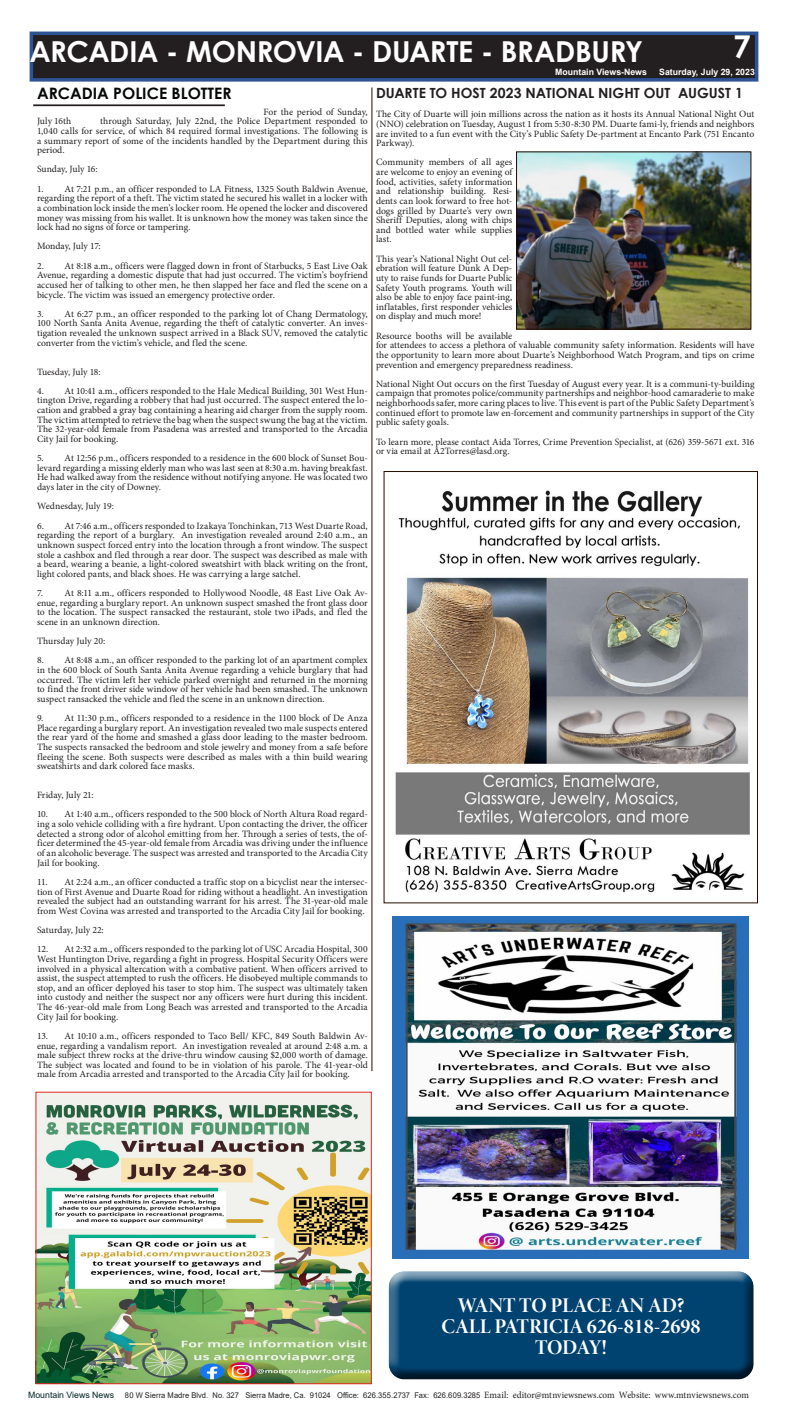
<style>
.page{position:relative;width:788px;height:1418px;background:#fff}
.page>*{position:absolute;margin:0;border:0;box-sizing:border-box;transform-origin:0 0}
.t1{font:700 31.5px "Century Gothic";color:#fff}
.Sub_1{font:700 28.88px "Century Gothic";letter-spacing:-.015em;color:#fff}
.t2{font:21px/21px "Minion Pro Bold Disp";color:#fff;text-align:center}
.t3{font:700 15.75px "Century Gothic";color:#060808}
.t4{font:700 14px "Century Gothic";color:#231f20}
.t5{font:9.62px/9.6px "Minion Pro";color:#231f20;text-align:justify}
.t6{font:700 8.75px "Arial";color:#fffefc}
.Sub_1-2{font:7.88px "Arial";letter-spacing:.01em;color:#231f20;scale:.96 1}
.s1{font-size:8.75px;color:#042525}
.s2{font-family:"Minion Pro";font-size:9.62px}
</style>
<div class="page">
<div style="left:31px;top:33px;width:725px;height:47px;background:#231f20"></div>
<div style="left:30px;top:32px;width:728px;height:50px;border:4px solid #2d5296"></div>
<hr style="left:33px;top:104px;width:192px;height:2px;background:#231f20">
<img style="left:38px;top:1094px;width:331px;height:287px">
<img style="left:518px;top:154px;width:231px;height:173px">
<div style="left:516px;top:152px;width:235px;height:177px;border:1px solid #270a00"></div>
<hr style="left:371px;top:87px;width:1px;height:984px;background:#270a00">
<img style="left:395px;top:490px;width:355px;height:403px">
<img style="left:393px;top:916px;width:355px;height:342px">
<div style="left:388px;top:1271px;width:366px;height:97px;background:#fff;opacity:.75"></div>
<div style="left:388px;top:1274px;width:366px;height:106px;background:#231f20;opacity:.75"></div>
<p class="Sub_1" style="left:30px;top:30px;width:615px">ARCADIA - MONROVIA - DUARTE - BRADBURY</p>
<p class="t1" style="left:733px;top:22px;width:19px">7</p>
<p class="t3" style="left:37px;top:82px;width:196px">ARCADIA POLICE BLOTTER</p>
<p class="t4" style="left:376px;top:82px;width:368px">DUARTE TO HOST 2023 NATIONAL NIGHT OUT AUGUST 1</p>
<p class="t5" style="left:376px;top:109px;width:380px">The City of Duarte will join millions across the nation as it hosts its Annual National Night Out (NNO) celebration on Tuesday, August 1 from 5:30-8:30 PM. Duarte fami-ly, friends and neighbors are invited to a fun event with the City’s Public Safety De-partment at Encanto Park (751 Encanto Parkway).</p>
<p class="t5" style="left:376px;top:158px;width:138px">Community members of all ages are welcome to enjoy an evening of food, activities, safety information and relationship building. Resi&shy;dents can look forward to free hot&shy;dogs grilled by Duarte’s very own Sheriff Deputies, along with chips and bottled water while supplies last.</p>
<p class="t5" style="left:376px;top:254px;width:138px">This year’s National Night Out cel&shy;ebration will feature Dunk A Dep&shy;uty to raise funds for Duarte Public Safety Youth programs. Youth will also be able to enjoy face paint-ing, inflatables, first responder vehicles on display and much more!</p>
<p class="t5" style="left:376px;top:331px;width:380px;text-align:left">Resource booths will be available<br>for attendees to access a plethora of valuable community safety information. Residents will have the opportunity to learn more about Duarte’s Neighborhood Watch Program, and tips on crime prevention and emergency preparedness readiness.</p>
<p class="t5" style="left:376px;top:379px;width:380px">National Night Out occurs on the first Tuesday of August every year. It is a communi-ty-building campaign that promotes police/community partnerships and neighbor-hood camaraderie to make neighborhoods safer, more caring places to live. This event is part of the Public Safety Department’s continued effort to promote law en-forcement and community partnerships in support of the City public safety goals.</p>
<p class="t5" style="left:376px;top:437px;width:380px">To learn more, please contact Aida Torres, Crime Prevention Specialist, at (626) 359-5671 ext. 316 or via email at A2Torres@lasd.org.</p>
<p class="t6" style="left:555px;top:66px;width:93px">Mountain Views-News</p>
<p class="t6" style="left:659px;top:66px;width:97px">Saturday, July 29, 2023</p>
<p class="t5" style="left:263px;top:107px;width:106px">For the period of Sunday,</p>
<p class="t5" style="left:37px;top:116px;width:332px;text-indent:63px">through Saturday, July 22nd, the Police Department responded to 1,040 calls for service, of which 84 required formal investigations. The following is a summary report of some of the incidents handled by the Department during this period.</p>
<p class="t5" style="left:37px;top:164px;width:62px">Sunday, July 16:</p>
<p class="t5" style="left:37px;top:184px;width:332px">1. At 7:21 p.m., an officer responded to LA Fitness, 1325 South Baldwin Avenue, regarding the report of a theft. The victim stated he secured his wallet in a locker with a combination lock inside the men’s locker room. He opened the locker and discovered money was missing from his wallet. It is unknown how the money was taken since the lock had no signs of force or tampering.</p>
<p class="t5" style="left:37px;top:241px;width:65px">Monday, July 17:</p>
<p class="t5" style="left:37px;top:261px;width:332px">2. At 8:18 a.m., officers were flagged down in front of Starbucks, 5 East Live Oak Avenue, regarding a domestic dispute that had just occurred. The victim’s boyfriend accused her of talking to other men, he then slapped her face and fled the scene on a bicycle. The victim was issued an emergency protective order.</p>
<p class="t5" style="left:37px;top:309px;width:332px">3. At 6:27 p.m., an officer responded to the parking lot of Chang Dermatology, 100 North Santa Anita Avenue, regarding the theft of catalytic converter. An inves&shy;tigation revealed the unknown suspect arrived in a Black SUV, removed the catalytic converter from the victim’s vehicle, and fled the scene.</p>
<p class="t5" style="left:37px;top:367px;width:65px">Tuesday, July 18:</p>
<p class="t5" style="left:37px;top:386px;width:332px">4. At 10:41 a.m., officers responded to the Hale Medical Building, 301 West Hun&shy;tington Drive, regarding a robbery that had just occurred. The suspect entered the lo&shy;cation and grabbed a gray bag containing a hearing aid charger from the supply room.<br>The victim attempted to retrieve the bag when the suspect swung the bag at the victim.<br>The 32-year-old female from Pasadena was arrested and transported to the Arcadia City Jail for booking.</p>
<p class="t5" style="left:37px;top:453px;width:332px">5. At 12:56 p.m., officers responded to a residence in the 600 block of Sunset Bou&shy;levard regarding a missing elderly man who was last seen at 8:30 a.m. having breakfast.<br>He had walked away from the residence without notifying anyone. He was located two days later in the city of Downey.</p>
<p class="t5" style="left:37px;top:501px;width:78px">Wednesday, July 19:</p>
<p class="t5" style="left:37px;top:521px;width:332px">6. At 7:46 a.m., officers responded to Izakaya Tonchinkan, 713 West Duarte Road, regarding the report of a burglary. An investigation revealed around 2:40 a.m., an unknown suspect forced entry into the location through a front window. The suspect stole a cashbox and fled through a rear door. The suspect was described as male with a beard, wearing a beanie, a light-colored sweatshirt with black writing on the front, light colored pants, and black shoes. He was carrying a large satchel.</p>
<p class="t5" style="left:37px;top:588px;width:332px">7. At 8:11 a.m., officers responded to Hollywood Noodle, 48 East Live Oak Av&shy;enue, regarding a burglary report. An unknown suspect smashed the front glass door to the location. The suspect ransacked the restaurant, stole two iPads, and fled the scene in an unknown direction.</p>
<p class="t5" style="left:37px;top:636px;width:70px">Thursday July 20:</p>
<p class="t5" style="left:37px;top:655px;width:332px">8. At 8:48 a.m., an officer responded to the parking lot of an apartment complex in the 600 block of South Santa Anita Avenue regarding a vehicle burglary that had occurred. The victim left her vehicle parked overnight and returned in the morning to find the front driver side window of her vehicle had been smashed. The unknown suspect ransacked the vehicle and fled the scene in an unknown direction.</p>
<p class="t5" style="left:37px;top:713px;width:332px">9. At 11:30 p.m., officers responded to a residence in the 1100 block of De Anza Place regarding a burglary report. An investigation revealed two male suspects entered the rear yard of the home and smashed a glass door leading to the master bedroom.<br>The suspects ransacked the bedroom and stole jewelry and money from a safe before fleeing the scene. Both suspects were described as males with a thin build wearing sweatshirts and dark colored face masks.</p>
<p class="t5" style="left:37px;top:790px;width:58px">Friday, July 21:</p>
<p class="t5" style="left:37px;top:809px;width:332px">10. At 1:40 a.m., officers responded to the 500 block of North Altura Road regard&shy;ing a solo vehicle colliding with a fire hydrant. Upon contacting the driver, the officer detected a strong odor of alcohol emitting from her. Through a series of tests, the of&shy;ficer determined the 45-year-old female from Arcadia was driving under the influence of an alcoholic beverage. The suspect was arrested and transported to the Arcadia City Jail for booking.</p>
<p class="t5" style="left:37px;top:877px;width:332px">11. At 2:24 a.m., an officer conducted a traffic stop on a bicyclist near the intersec&shy;tion of First Avenue and Duarte Road for riding without a headlight. An investigation revealed the subject had an outstanding warrant for his arrest. The 31-year-old male from West Covina was arrested and transported to the Arcadia City Jail for booking.</p>
<p class="t5" style="left:37px;top:925px;width:68px">Saturday, July 22:</p>
<p class="t5" style="left:37px;top:944px;width:332px">12. At 2:32 a.m., officers responded to the parking lot of USC Arcadia Hospital, 300<br>West Huntington Drive, regarding a fight in progress. Hospital Security Officers were involved in a physical altercation with a combative patient. When officers arrived to assist, the suspect attempted to rush the officers. He disobeyed multiple commands to stop, and an officer deployed his taser to stop him. The suspect was ultimately taken into custody and neither the suspect nor any officers were hurt during this incident.<br>The 46-year-old male from Long Beach was arrested and transported to the Arcadia City Jail for booking.</p>
<p class="t5" style="left:37px;top:1031px;width:332px">13. At 10:10 a.m., officers responded to Taco Bell/ KFC, 849 South Baldwin Av&shy;enue, regarding a vandalism report. An investigation revealed at around 2:48 a.m. a male subject threw rocks at the drive-thru window causing $2,000 worth of damage.<br>The subject was located and found to be in violation of his parole. The 41-year-old male from Arcadia arrested and transported to the Arcadia City Jail for booking.</p>
<p class="t5" style="left:37px;top:116px;width:36px">July 16th</p>
<h3 class="t2" style="left:441px;top:1294px;width:261px">WANT TO PLACE AN AD?<br>CALL PATRICIA 626-818-2698<br>TODAY!</h3>
<p class="Sub_1-2" style="left:28px;top:1390px;width:752px"><span class="s1">Mountain Views News</span> 80 W Sierra Madre Blvd. No. 327 Sierra Madre, Ca. 91024 Office: 626.355.2737 Fax: 626.609.3285 <span class="s2">Email: editor@mtnviewsnews.com Website: www.mtnviewsnews.com</span></p>
</div>
